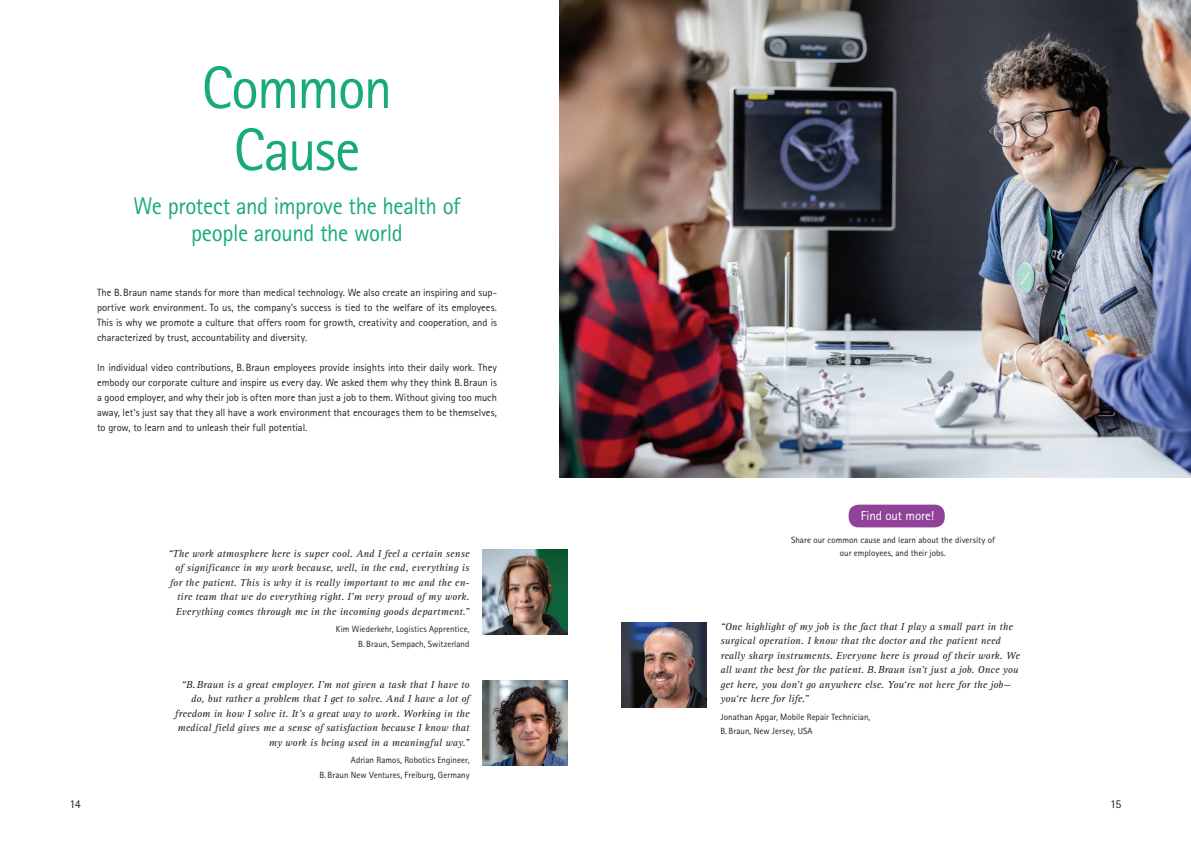
<style>
.page{position:relative;width:1191px;height:842px;background:#fff}
.page>*{position:absolute;margin:0;border:0;box-sizing:border-box;transform-origin:0 0}
.t1{font:60px/62px "Rotis Sans Serif Pro";letter-spacing:-.03em;color:#19aa79;text-align:center;scale:.95 1}
.t2{font:24px/27px "Rotis Sans Serif Pro";letter-spacing:-.02em;color:#19aa79;text-align:center;scale:.95 1}
.t3{font:13px "Rotis Sans Serif Pro";letter-spacing:-.01em;color:#fff}
.t4{font:12px "Rotis Sans Serif Pro";color:#231f20}
.t5{font:italic 10.5px/14.5px "Rotis Serif Pro";letter-spacing:.005em;color:#231f20;text-align:right}
.t6{font:10.5px/15px "Rotis Sans Serif Pro";letter-spacing:-.005em;color:#231f20;text-align:justify}
.t7{font:9px/14.5px "Rotis Sans Serif Pro";letter-spacing:.005em;color:#231f20;text-align:right}
</style>
<div class="page">
<img style="left:559px;top:0;width:632px;height:478px">
<img style="left:482px;top:549px;width:85px;height:85px">
<img style="left:482px;top:680px;width:85px;height:85px">
<img style="left:621px;top:622px;width:86px;height:85px">
<div style="left:848px;top:505px;width:96px;height:22px;background:#8f4298;border-radius:10px"></div>
<h1 class="t1" style="left:202px;top:57px;width:202px">Common<br>Cause</h1>
<h2 class="t2" style="left:134px;top:192px;width:345px">We protect and improve the health of people around the world</h2>
<p class="t6" style="left:97px;top:285px;width:401px">The B.Braun name stands for more than medical technology. We also create an inspiring and sup&shy;portive work environment. To us, the company’s success is tied to the welfare of its employees.<br>This is why we promote a culture that offers room for growth, creativity and cooperation, and is characterized by trust, accountability and diversity.</p>
<p class="t6" style="left:97px;top:360px;width:401px">In individual video contributions, B.Braun employees provide insights into their daily work. They embody our corporate culture and inspire us every day. We asked them why they think B.Braun is a good employer, and why their job is often more than just a job to them. Without giving too much away, let‘s just say that they all have a work environment that encourages them to be themselves, to grow, to learn and to unleash their full potential.</p>
<p class="t5" style="left:168px;top:546px;width:303px">“The work atmosphere here is super cool. And I feel a certain sense of significance in my work because, well, in the end, everything is for the patient. This is why it is really important to me and the en&shy;tire team that we do everything right. I’m very proud of my work.<br>Everything comes through me in the incoming goods department.”</p>
<p class="t7" style="left:336px;top:622px;width:135px">Kim Wiederkehr, Logistics Apprentice,<br>B.Braun, Sempach, Switzerland</p>
<p class="t5" style="left:175px;top:677px;width:296px">“B.Braun is a great employer. I’m not given a task that I have to do, but rather a problem that I get to solve. And I have a lot of freedom in how I solve it. It’s a great way to work. Working in the medical field gives me a sense of satisfaction because I know that my work is being used in a meaningful way.”</p>
<p class="t7" style="left:319px;top:753px;width:151px">Adrian Ramos, Robotics Engineer,<br>B.Braun New Ventures, Freiburg, Germany</p>
<p class="t3" style="left:861px;top:508px;width:75px">Find out more!</p>
<p class="t7" style="left:791px;top:534px;width:205px;line-height:13px;text-align:center">Share our common cause and learn about the diversity of our employees, and their jobs.</p>
<p class="t5" style="left:720px;top:619px;width:301px;text-align:left">“One highlight of my job is the fact that I play a small part in the surgical operation. I know that the doctor and the patient need really sharp instruments. Everyone here is proud of their work. We all want the best for the patient. B.Braun isn’t just a job. Once you get here, you don’t go anywhere else. You‘re not here for the job— you‘re here for life.”</p>
<p class="t7" style="left:720px;top:709px;width:151px;text-align:left">Jonathan Apgar, Mobile Repair Technician,<br>B.Braun, New Jersey, USA</p>
<p class="t4" style="left:69px;top:797px;width:13px">14</p>
<p class="t4" style="left:1110px;top:797px;width:13px">15</p>
</div>
